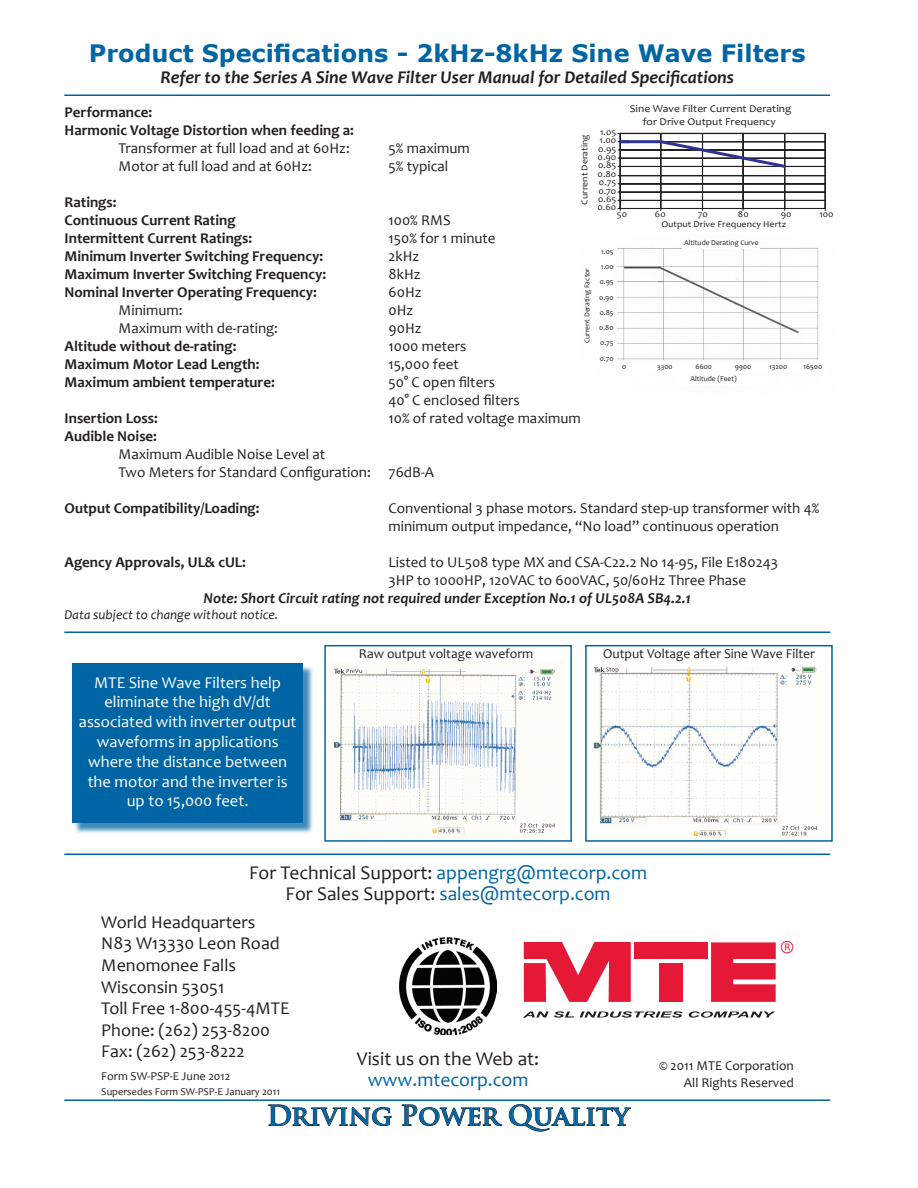
<style>
.page{position:relative;width:918px;height:1188px;background:#fff}
.page>*{position:absolute;margin:0;border:0;box-sizing:border-box;transform-origin:0 0}
.t1{font:700 27px "Trajan Pro";color:#0065a4}
.t2{font:700 24px "Verdana";color:#0065a4}
.t3{font:21px "Candara";color:#e51836}
.t4{font:19.5px/21.6px "Candara";color:#0065a4;text-align:center}
.t5{font:19.5px "Candara";color:#231f20}
.t6{font:18px/21.6px "Candara";color:#231f20}
.t7{font:italic 700 18px "Candara";color:#231f20}
.t8{font:16.5px/19.8px "Candara";color:#fff;text-align:center}
.t9{font:15px/18px "Candara";color:#231f20}
.t10{font:700 15px/18px "Candara";color:#231f20}
.t11{font:italic 700 15px "Candara";color:#231f20}
.t12{font:13.5px/16.2px "Candara";color:#231f20;text-align:right}
.t13{font:italic 13.5px "Candara";color:#231f20}
.t14{font:12px "Candara";color:#231f20}
.t15{font:10.5px/12.6px "Candara";color:#231f20;text-align:center;scale:1.1 1}
.t16{font:10.5px "Candara";color:#231f20}
.t17{font:9px "Candara";color:#231f20;scale:1.1 1}
.t18{font:7.5px/15.3px "Candara";color:#231f20;text-align:justify}
.s1{color:#231f20}
</style>
<div class="page">
<div style="left:324px;top:645px;width:248px;height:197px;border:2px solid #0065a4"></div>
<img style="left:327px;top:662px;width:238px;height:176px">
<img style="left:593px;top:666px;width:225px;height:171px">
<div style="left:585px;top:645px;width:248px;height:197px;border:2px solid #0065a4"></div>
<div style="left:74px;top:665px;width:240px;height:169px;background:#0065a4;opacity:.75"></div>
<div style="left:72px;top:663px;width:231px;height:160px;background:#0065a4"></div>
<hr style="left:64px;top:631px;width:766px;height:2px;background:#0065a4">
<hr style="left:64px;top:94px;width:766px;height:2px;background:#0065a4">
<img style="left:399px;top:938px;width:98px;height:97px">
<hr style="left:64px;top:1099px;width:766px;height:2px;background:#0065a4">
<hr style="left:64px;top:853px;width:766px;height:2px;background:#0065a4">
<svg style="left:711px;top:942px;width:65px;height:60px;background:#e7314c"></svg>
<svg style="left:524px;top:942px;width:107px;height:60px"></svg>
<div style="left:659px;top:963px;width:24px;height:39px;background:#e51836"></div>
<div style="left:634px;top:942px;width:74px;height:17px;background:#e51836"></div>
<svg style="left:580px;top:1011px;width:195px;height:7px"></svg>
<svg style="left:523px;top:1011px;width:51px;height:7px"></svg>
<svg style="left:618px;top:133px;width:208px;height:78px"></svg>
<svg style="left:268px;top:1099px;width:124px;height:28px"></svg>
<svg style="left:401px;top:1104px;width:101px;height:23px"></svg>
<svg style="left:509px;top:1104px;width:122px;height:28px"></svg>
<img style="left:616px;top:248px;width:203px;height:113px">
<h2 class="t2" style="left:89px;top:36px;width:718px">Product Specifications - 2kHz-8kHz Sine Wave Filters</h2>
<p class="t7" style="left:160px;top:66px;width:575px">Refer to the Series A Sine Wave Filter User Manual for Detailed Specifications</p>
<p class="t10" style="left:65px;top:103px;width:291px">Performance:<br>Harmonic Voltage Distortion when feeding a:</p>
<p class="t9" style="left:119px;top:139px;width:233px">Transformer at full load and at 60Hz:</p>
<p class="t9" style="left:389px;top:139px;width:83px">5% maximum</p>
<p class="t9" style="left:119px;top:157px;width:195px">Motor at full load and at 60Hz:</p>
<p class="t9" style="left:389px;top:157px;width:61px">5% typical</p>
<p class="t10" style="left:65px;top:193px;width:173px">Ratings:<br>Continuous Current Rating</p>
<p class="t15" style="left:630px;top:102px;width:148px">Sine Wave Filter Current Derating for Drive Output Frequency</p>
<p class="t17" style="left:600px;top:127px;width:16px">1.05</p>
<p class="t17" style="left:579px;top:205px;width:65px;rotate:-90deg">Current Derating</p>
<p class="t17" style="left:600px;top:135px;width:17px">1.00</p>
<p class="t17" style="left:598px;top:143px;width:18px">0.95</p>
<p class="t17" style="left:598px;top:151px;width:19px">0.90</p>
<p class="t17" style="left:598px;top:160px;width:18px">0.85</p>
<p class="t17" style="left:598px;top:169px;width:19px">0.80</p>
<p class="t17" style="left:599px;top:177px;width:17px">0.75</p>
<p class="t17" style="left:598px;top:185px;width:18px">0.70</p>
<p class="t17" style="left:598px;top:194px;width:18px">0.65</p>
<p class="t17" style="left:598px;top:202px;width:19px">0.60</p>
<p class="t17" style="left:617px;top:209px;width:11px">50</p>
<p class="t17" style="left:655px;top:209px;width:11px">60</p>
<p class="t17" style="left:698px;top:209px;width:11px">70</p>
<p class="t17" style="left:738px;top:209px;width:11px">80</p>
<p class="t17" style="left:781px;top:209px;width:11px">90</p>
<p class="t17" style="left:820px;top:209px;width:14px">100</p>
<p class="t17" style="left:661px;top:219px;width:115px">Output Drive Frequency Hertz</p>
<p class="t9" style="left:389px;top:211px;width:64px">100% RMS</p>
<p class="t10" style="left:65px;top:229px;width:189px">Intermittent Current Ratings:</p>
<p class="t9" style="left:389px;top:229px;width:109px">150% for 1 minute</p>
<p class="t10" style="left:65px;top:247px;width:260px">Minimum Inverter Switching Frequency:</p>
<p class="t9" style="left:389px;top:247px;width:32px">2kHz</p>
<p class="t10" style="left:65px;top:265px;width:263px">Maximum Inverter Switching Frequency:</p>
<p class="t9" style="left:389px;top:265px;width:34px">8kHz</p>
<p class="t10" style="left:65px;top:283px;width:254px">Nominal Inverter Operating Frequency:</p>
<p class="t9" style="left:389px;top:283px;width:35px">60Hz</p>
<p class="t9" style="left:119px;top:301px;width:65px">Minimum:</p>
<p class="t9" style="left:389px;top:301px;width:26px">0Hz</p>
<p class="t9" style="left:119px;top:319px;width:161px">Maximum with de-rating:</p>
<p class="t9" style="left:389px;top:319px;width:35px">90Hz</p>
<p class="t10" style="left:65px;top:337px;width:174px">Altitude without de-rating:</p>
<p class="t9" style="left:389px;top:337px;width:79px">1000 meters</p>
<p class="t10" style="left:65px;top:355px;width:197px">Maximum Motor Lead Length:</p>
<p class="t9" style="left:389px;top:355px;width:72px">15,000 feet</p>
<p class="t10" style="left:65px;top:373px;width:212px">Maximum ambient temperature:</p>
<p class="t9" style="left:389px;top:373px;width:133px">50° C open filters<br>40° C enclosed filters</p>
<p class="t10" style="left:65px;top:409px;width:95px">Insertion Loss:</p>
<p class="t9" style="left:389px;top:409px;width:194px">10% of rated voltage maximum</p>
<p class="t10" style="left:65px;top:427px;width:94px">Audible Noise:</p>
<p class="t9" style="left:119px;top:445px;width:317px">Maximum Audible Noise Level at<br>Two Meters for Standard Configuration: 76dB-A</p>
<p class="t10" style="left:65px;top:499px;width:197px">Output Compatibility/Loading:</p>
<p class="t9" style="left:389px;top:499px;width:432px">Conventional 3 phase motors. Standard step-up transformer with 4% minimum output impedance, “No load” continuous operation</p>
<p class="t10" style="left:65px;top:553px;width:183px">Agency Approvals, UL&amp; cUL:</p>
<p class="t9" style="left:389px;top:553px;width:391px">Listed to UL508 type MX and CSA-C22.2 No 14-95, File E180243<br>3HP to 1000HP, 120VAC to 600VAC, 50/60Hz Three Phase</p>
<p class="t11" style="left:203px;top:589px;width:489px">Note: Short Circuit rating not required under Exception No.1 of UL508A SB4.2.1</p>
<p class="t18" style="left:684px;top:235px;width:76px">Altitude Derating Curve</p>
<p class="t18" style="left:599px;top:243px;width:16px">1.05<br>1.00<br>0.95<br>0.90<br>0.85<br>0.80<br>0.75<br>0.70</p>
<p class="t18" style="left:579px;top:343px;width:77px;rotate:-90deg">Current Derating Factor</p>
<p class="t18" style="left:622px;top:358px;width:6px">0</p>
<p class="t18" style="left:657px;top:358px;width:17px">3300</p>
<p class="t18" style="left:696px;top:358px;width:18px">6600</p>
<p class="t18" style="left:735px;top:358px;width:18px">9900</p>
<p class="t18" style="left:769px;top:358px;width:19px">13200</p>
<p class="t18" style="left:803px;top:358px;width:20px">16500</p>
<p class="t18" style="left:690px;top:371px;width:48px">Altitude (Feet)</p>
<p class="t13" style="left:65px;top:606px;width:215px">Data subject to change without notice.</p>
<p class="t8" style="left:79px;top:672px;width:219px">MTE Sine Wave Filters help eliminate the high dV/dt associated with inverter output waveforms in applications where the distance between the motor and the inverter is up to 15,000 feet.</p>
<p class="t12" style="left:359px;top:646px;width:176px">Raw output voltage waveform</p>
<p class="t12" style="left:603px;top:646px;width:213px">Output Voltage after Sine Wave Filter</p>
<h3 class="t4" style="left:249px;top:861px;width:400px"><span class="s1">For Technical Support:</span> appengrg@mtecorp.com<br><span class="s1">For Sales Support:</span> sales@mtecorp.com</h3>
<p class="t6" style="left:101px;top:911px;width:190px">World Headquarters<br>N83 W13330 Leon Road<br>Menomonee Falls<br>Wisconsin 53051<br>Toll Free 1-800-455-4MTE<br>Phone: (262) 253-8200<br>Fax: (262) 253-8222</p>
<p class="t14" style="left:101px;top:1069px;width:130px">Form SW-PSP-E June 2012</p>
<p class="t16" style="left:101px;top:1085px;width:180px">Supersedes Form SW-PSP-E January 2011</p>
<h3 class="t5" style="left:357px;top:1046px;width:184px">Visit us on the Web at:</h3>
<h3 class="t4" style="left:368px;top:1069px;width:162px">www.mtecorp.com</h3>
<h1 class="t1" style="left:267px;top:1099px;width:364px">Driving Power Quality</h1>
<h3 class="t3" style="left:781px;top:935px;width:15px">®</h3>
<p class="t12" style="left:659px;top:1058px;width:136px">© 2011 MTE Corporation<br>All Rights Reserved</p>
</div>
